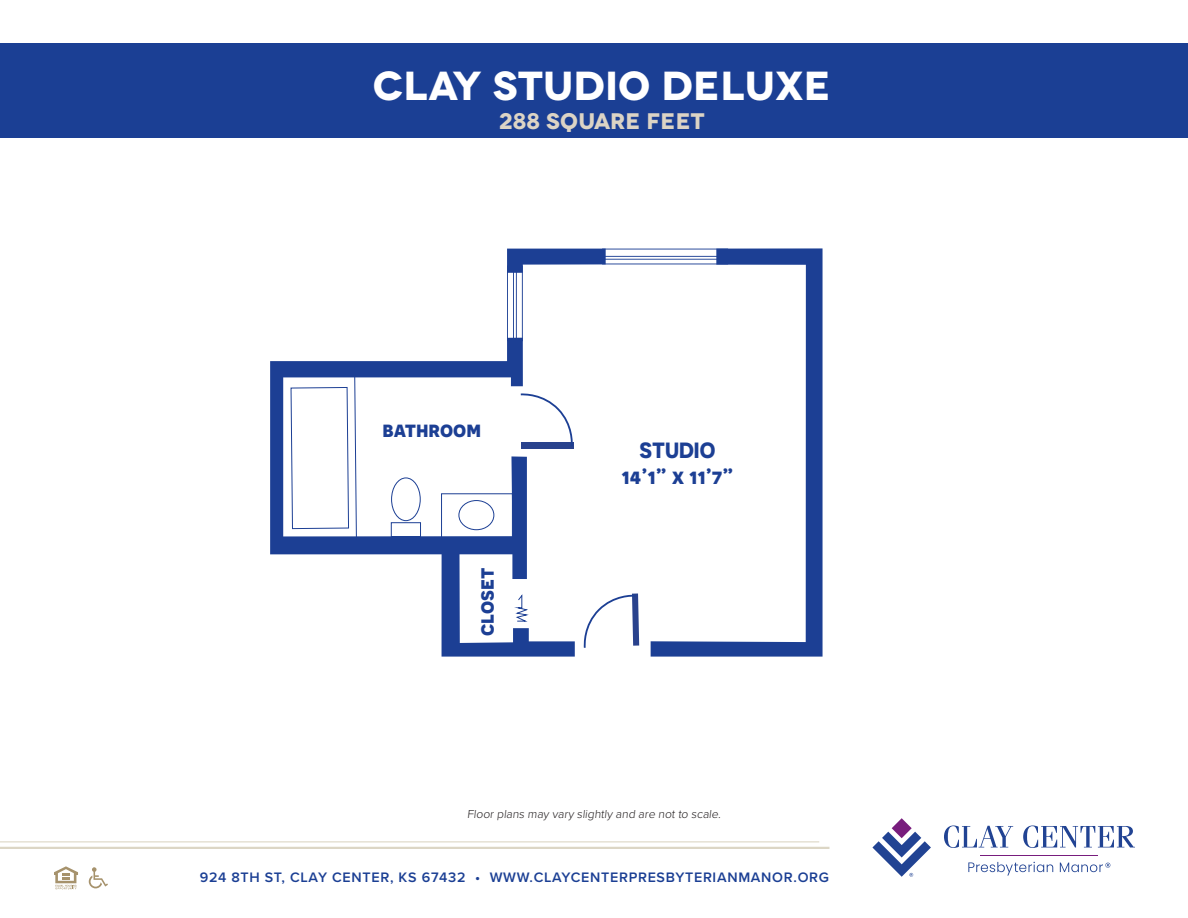
<style>
.page{position:relative;width:1188px;height:918px;background:#fff}
.page>*{position:absolute;margin:0;border:0;box-sizing:border-box;transform-origin:0 0}
.Paragraph_Style_2{font:700 40.5px "Novecentowide";letter-spacing:.005em;color:#fff}
.Paragraph_Style_2-2{font:700 22.5px "Novecentowide";letter-spacing:.01em;color:#dcd4c5}
.t1{font:700 22.05px/26.4px "Novecentosans";color:#1c3f94;text-align:center}
.t2{font:600 14.25px "Proxima Nova";letter-spacing:.05em;color:#1b3f94}
.t3{font:300 12px "Proxima Nova";color:#231f20}
</style>
<div class="page">
<hr style="left:981px;top:855px;width:117px;height:1px;background:#781d7d">
<svg style="left:968px;top:862px;width:85px;height:14px"></svg>
<svg style="left:1060px;top:863px;width:50px;height:9px"></svg>
<svg style="left:872px;top:818px;width:59px;height:59px"></svg>
<svg style="left:944px;top:825px;width:69px;height:23px"></svg>
<svg style="left:1023px;top:825px;width:112px;height:23px"></svg>
<div style="left:0;top:43px;width:1188px;height:95px;background:#1b3f94"></div>
<svg style="left:54px;top:866px;width:24px;height:23px"></svg>
<svg style="left:89px;top:867px;width:19px;height:21px"></svg>
<hr style="left:0;top:841px;width:819px;height:1px;background:#a7996e">
<hr style="left:0;top:847px;width:829px;height:2px;background:#a7996e">
<svg style="left:651px;top:248px;width:172px;height:409px"></svg>
<svg style="left:270px;top:341px;width:257px;height:238px"></svg>
<hr style="left:599px;top:256px;width:130px;height:4px;background:#1c3f94">
<svg style="left:507px;top:249px;width:221px;height:92px"></svg>
<svg style="left:513px;top:265px;width:4px;height:78px"></svg>
<hr style="left:514px;top:266px;width:2px;height:76px;background:#1c3f94">
<div style="left:522px;top:443px;width:52px;height:6px;background:#29428d"></div>
<svg style="left:519px;top:393px;width:55px;height:55px"></svg>
<svg style="left:583px;top:593px;width:56px;height:55px"></svg>
<svg style="left:290px;top:368px;width:67px;height:179px"></svg>
<div style="left:458px;top:500px;width:36px;height:30px;border:1px solid #1c3f94;border-radius:50%"></div>
<div style="left:391px;top:477px;width:30px;height:44px;border:1px solid #1c3f94;border-radius:50%"></div>
<div style="left:391px;top:522px;width:30px;height:15px;border:1px solid #1c3f94"></div>
<div style="left:441px;top:493px;width:72px;height:46px;border:1px solid #1c3f94"></div>
<svg style="left:442px;top:547px;width:133px;height:110px"></svg>
<p class="Paragraph_Style_2" style="left:373px;top:61px;width:459px">CLAY STUDIO DELUXE</p>
<p class="Paragraph_Style_2-2" style="left:499px;top:107px;width:207px">288 SQUARE FEET</p>
<p class="t1" style="left:383px;top:416px;width:100px">bathroom</p>
<p class="t1" style="left:472px;top:636px;width:70px;rotate:-90deg">closet</p>
<p class="t1" style="left:622px;top:436px;width:113px">STUDIO<br>14’1” x 11’7”</p>
<p class="t3" style="left:467px;top:805px;width:257px">Floor plans may vary slightly and are not to scale.</p>
<p class="t2" style="left:200px;top:866px;width:631px">924 8TH ST, CLAY CENTER, KS 67432 • WWW.CLAYCENTERPRESBYTERIANMANOR.ORG</p>
</div>
